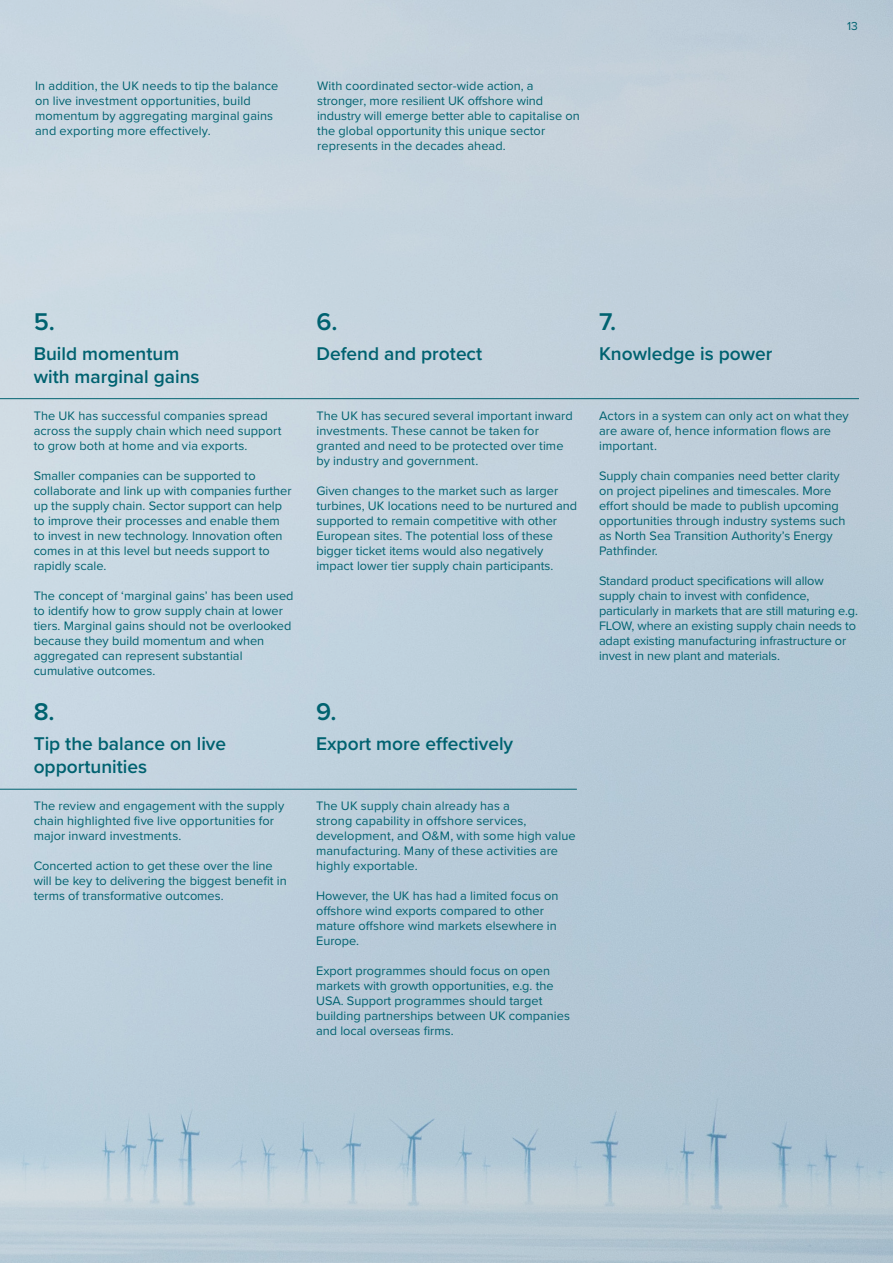
<style>
.page{position:relative;width:893px;height:1263px;background:#fff}
.page>*{position:absolute;margin:0;border:0;box-sizing:border-box;transform-origin:0 0}
._12_75_15_Header_Black{font:600 25.2px "Proxima Nova";color:#006270}
._12_75_15_Header_Black-2{font:600 19.2px/22.5px "Proxima Nova";color:#006270}
._8_5_10_Text_Black_No_Space{font:12.75px/15px "Proxima Nova";color:#006270}
._8_5_10_Text_Black_Indent{font:12.75px/15px "Proxima Nova";color:#006270}
.t1{font:12px "Proxima Nova";color:#006270}
</style>
<div class="page">
<img style="left:0;top:0;width:893px;height:1263px">
<hr style="left:0;top:398px;width:859px;height:1px;background:#006270">
<hr style="left:0;top:789px;width:577px;height:1px;background:#006270">
<p class="_8_5_10_Text_Black_No_Space" style="left:35px;top:78px;width:245px">In addition, the UK needs to tip the balance on live investment opportunities, build momentum by aggregating marginal gains and exporting more effectively.</p>
<p class="_8_5_10_Text_Black_No_Space" style="left:317px;top:78px;width:264px">With coordinated sector-wide action, a stronger, more resilient UK offshore wind industry will emerge better able to capitalise on the global opportunity this unique sector represents in the decades ahead.</p>
<p class="t1" style="left:847px;top:17px;width:12px">13</p>
<p class="_12_75_15_Header_Black" style="left:34px;top:303px;width:23px">5.</p>
<p class="_12_75_15_Header_Black-2" style="left:34px;top:342px;width:167px">Build momentum with marginal gains</p>
<p class="_8_5_10_Text_Black_No_Space" style="left:34px;top:408px;width:249px">The UK has successful companies spread across the supply chain which need support to grow both at home and via exports.</p>
<p class="_8_5_10_Text_Black_No_Space" style="left:34px;top:468px;width:259px">Smaller companies can be supported to collaborate and link up with companies further up the supply chain. Sector support can help to improve their processes and enable them to invest in new technology. Innovation often comes in at this level but needs support to rapidly scale.</p>
<p class="_8_5_10_Text_Black_Indent" style="left:34px;top:588px;width:261px">The concept of ‘marginal gains’ has been used to identify how to grow supply chain at lower tiers. Marginal gains should not be overlooked because they build momentum and when aggregated can represent substantial cumulative outcomes.</p>
<p class="_12_75_15_Header_Black" style="left:34px;top:693px;width:23px">8.</p>
<p class="_12_75_15_Header_Black-2" style="left:34px;top:732px;width:194px">Tip the balance on live opportunities</p>
<p class="_8_5_10_Text_Black_No_Space" style="left:34px;top:798px;width:252px">The review and engagement with the supply chain highlighted five live opportunities for major inward investments.</p>
<p class="_8_5_10_Text_Black_No_Space" style="left:34px;top:858px;width:255px">Concerted action to get these over the line will be key to delivering the biggest benefit in terms of transformative outcomes.</p>
<p class="_12_75_15_Header_Black" style="left:316px;top:303px;width:23px">6.</p>
<p class="_12_75_15_Header_Black-2" style="left:316px;top:342px;width:167px">Defend and protect</p>
<p class="_8_5_10_Text_Black_No_Space" style="left:316px;top:408px;width:258px">The UK has secured several important inward investments. These cannot be taken for granted and need to be protected over time by industry and government.</p>
<p class="_8_5_10_Text_Black_No_Space" style="left:316px;top:483px;width:262px">Given changes to the market such as larger turbines, UK locations need to be nurtured and supported to remain competitive with other European sites. The potential loss of these bigger ticket items would also negatively impact lower tier supply chain participants.</p>
<p class="_12_75_15_Header_Black" style="left:316px;top:693px;width:22px">9.</p>
<p class="_12_75_15_Header_Black-2" style="left:316px;top:732px;width:199px">Export more effectively</p>
<p class="_8_5_10_Text_Black_No_Space" style="left:316px;top:798px;width:261px">The UK supply chain already has a<br>strong capability in offshore services, development, and O&amp;M, with some high value manufacturing. Many of these activities are highly exportable.</p>
<p class="_8_5_10_Text_Black_No_Space" style="left:316px;top:888px;width:244px">However, the UK has had a limited focus on offshore wind exports compared to other mature offshore wind markets elsewhere in<br>Europe.</p>
<p class="_8_5_10_Text_Black_No_Space" style="left:316px;top:963px;width:255px">Export programmes should focus on open markets with growth opportunities, e.g. the USA. Support programmes should target building partnerships between UK companies and local overseas firms.</p>
<p class="_12_75_15_Header_Black" style="left:599px;top:303px;width:19px">7.</p>
<p class="_12_75_15_Header_Black-2" style="left:599px;top:342px;width:175px">Knowledge is power</p>
<p class="_8_5_10_Text_Black_No_Space" style="left:599px;top:408px;width:251px">Actors in a system can only act on what they are aware of, hence information flows are important.</p>
<p class="_8_5_10_Text_Black_No_Space" style="left:599px;top:468px;width:248px">Supply chain companies need better clarity on project pipelines and timescales. More effort should be made to publish upcoming opportunities through industry systems such as North Sea Transition Authority’s Energy Pathfinder.</p>
<p class="_8_5_10_Text_Black_No_Space" style="left:599px;top:573px;width:260px">Standard product specifications will allow supply chain to invest with confidence, particularly in markets that are still maturing e.g.<br>FLOW, where an existing supply chain needs to adapt existing manufacturing infrastructure or invest in new plant and materials.</p>
</div>
